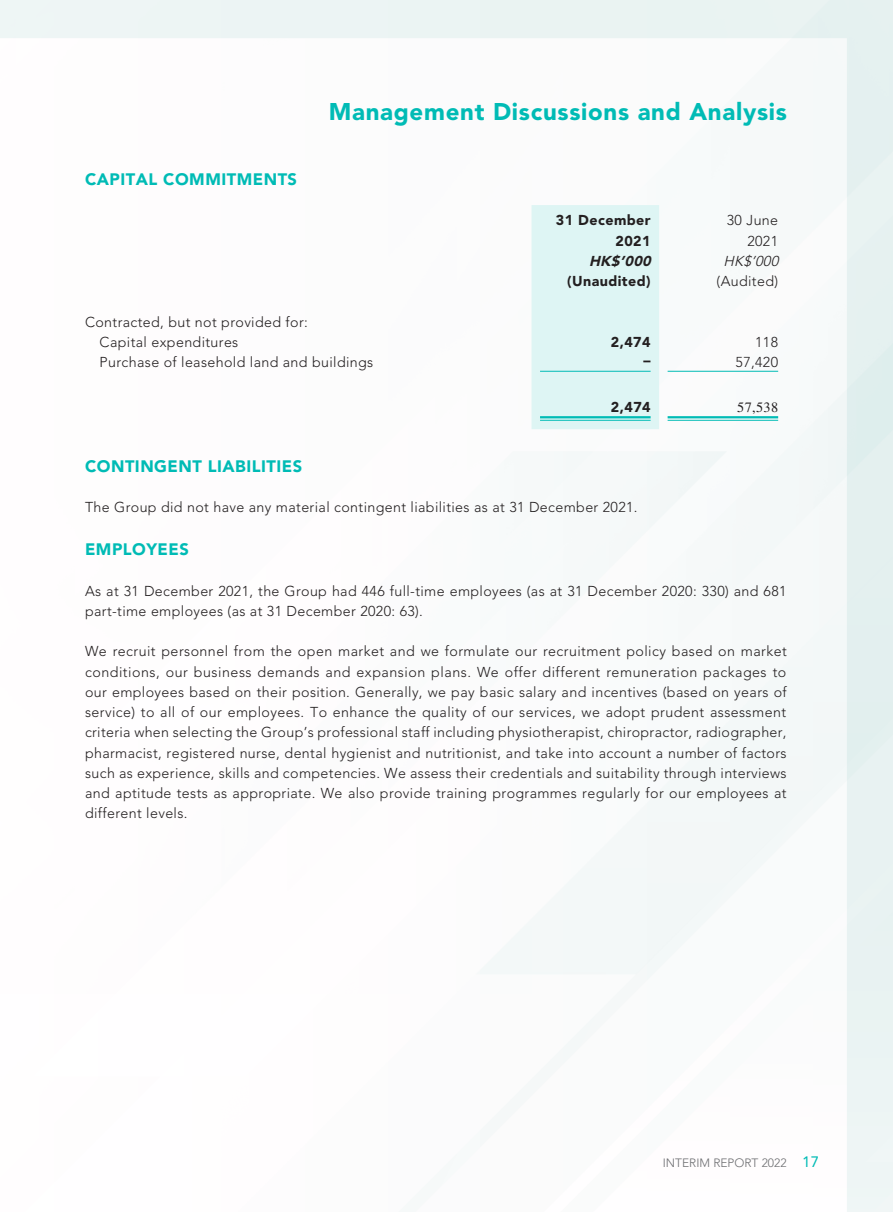
<style>
.page{position:relative;width:893px;height:1212px;background:#fff}
.page>*{position:absolute;margin:0;border:0;box-sizing:border-box;transform-origin:0 0}
.t1{font:900 24px "Avenir LT Std";letter-spacing:.03em;color:#00bbb5}
.t2{font:900 16.5px "Avenir LT Std";letter-spacing:.03em;color:#00bbb5}
.t3{font:300 14.25px/20.2px "Avenir LT Std";letter-spacing:.025em;color:#231f20}
.t4{font:900 14.25px/20.2px "Avenir LT Std";letter-spacing:.03em;color:#231f20;text-align:right}
.t5{font:italic 900 14.25px "Avenir LT Std";color:#231f20}
.t6{font:italic 300 14.25px "Avenir LT Std";color:#231f20}
.t7{font:14.25px "Times LT Std";color:#231f20}
.t8{font:300 12px "Avenir LT Std";color:#6c6d70}
.s1{font-weight:400;font-size:15px;color:#00bbb5}
</style>
<div class="page">
<div style="left:531px;top:205px;width:128px;height:224px;background:#def5f4"></div>
<hr style="left:540px;top:371px;width:111px;height:1px;background:#00bbb5">
<hr style="left:668px;top:371px;width:110px;height:1px;background:#00bbb5">
<hr style="left:540px;top:416px;width:111px;height:2px;background:#00bbb5">
<hr style="left:540px;top:420px;width:111px;height:1px;background:#00bbb5">
<hr style="left:668px;top:416px;width:110px;height:2px;background:#00bbb5">
<hr style="left:668px;top:420px;width:110px;height:1px;background:#00bbb5">
<p class="t2" style="left:85px;top:169px;width:214px">CAPITAL COMMITMENTS</p>
<p class="t3" style="left:100px;top:312px;width:210px;text-indent:-15px">Contracted, but not provided for:<br>Capital expenditures</p>
<h1 class="t1" style="left:329px;top:97px;width:460px">Management Discussions and Analysis</h1>
<p class="t4" style="left:556px;top:210px;width:96px">31 December<br>2021</p>
<p class="t3" style="left:727px;top:210px;width:53px;text-align:right">30 June<br>2021</p>
<p class="t5" style="left:589px;top:252px;width:67px">HK$’000</p>
<p class="t6" style="left:724px;top:253px;width:60px">HK$’000</p>
<p class="t4" style="left:567px;top:271px;width:85px">(Unaudited)</p>
<p class="t3" style="left:717px;top:271px;width:63px">(Audited)</p>
<p class="t4" style="left:611px;top:332px;width:41px">2,474</p>
<p class="t3" style="left:755px;top:332px;width:24px">118</p>
<p class="t3" style="left:100px;top:352px;width:275px">Purchase of leasehold land and buildings</p>
<p class="t4" style="left:643px;top:350px;width:9px">–</p>
<p class="t3" style="left:735px;top:352px;width:44px">57,420</p>
<p class="t4" style="left:611px;top:397px;width:41px">2,474</p>
<p class="t7" style="left:737px;top:399px;width:42px">57,538</p>
<p class="t2" style="left:85px;top:456px;width:219px">CONTINGENT LIABILITIES</p>
<p class="t3" style="left:85px;top:497px;width:554px">The Group did not have any material contingent liabilities as at 31 December 2021.</p>
<p class="t2" style="left:85px;top:539px;width:105px">EMPLOYEES</p>
<p class="t3" style="left:85px;top:581px;width:703px">As at 31 December 2021, the Group had 446 full-time employees (as at 31 December 2020: 330) and 681 part-time employees (as at 31 December 2020: 63).</p>
<p class="t3" style="left:85px;top:641px;width:703px;text-align:justify">We recruit personnel from the open market and we formulate our recruitment policy based on market conditions, our business demands and expansion plans. We offer different remuneration packages to our employees based on their position. Generally, we pay basic salary and incentives (based on years of service) to all of our employees. To enhance the quality of our services, we adopt prudent assessment criteria when selecting the Group’s professional staff including physiotherapist, chiropractor, radiographer, pharmacist, registered nurse, dental hygienist and nutritionist, and take into account a number of factors such as experience, skills and competencies. We assess their credentials and suitability through interviews and aptitude tests as appropriate. We also provide training programmes regularly for our employees at different levels.</p>
<p class="t8" style="left:663px;top:1156px;width:158px">INTERIM REPORT 2022 <span class="s1">17</span></p>
</div>
